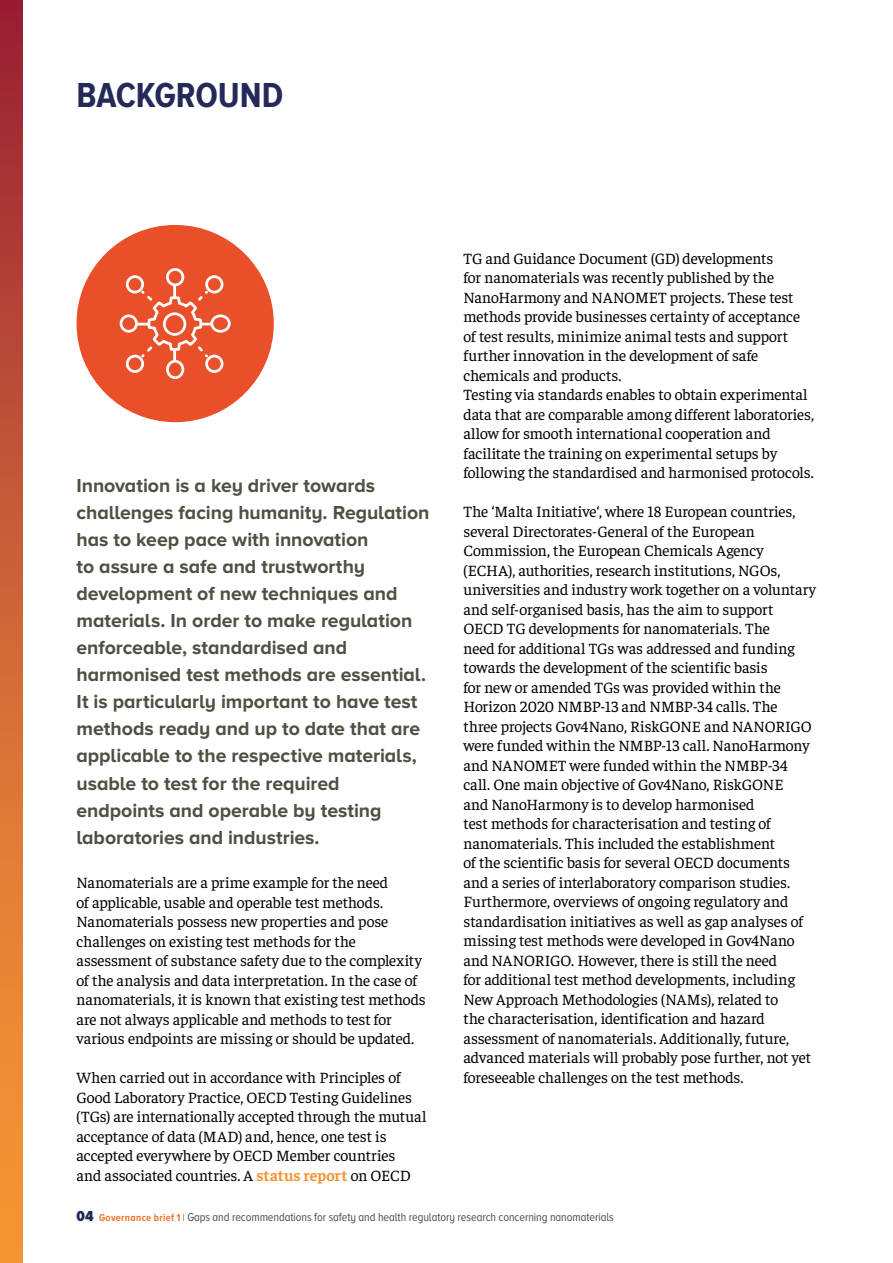
<style>
.page{position:relative;width:893px;height:1263px;background:#fff}
.page>*{position:absolute;margin:0;border:0;box-sizing:border-box;transform-origin:0 0}
.t1{font:700 36px "Proxima Nova A Cond";letter-spacing:-.005em;color:#232a57}
.t2{font:700 19.5px/27px "Proxima Nova A";letter-spacing:-.005em;color:#4c5143}
.t3{font:15.75px/19.5px "Faustina";letter-spacing:-.005em;color:#000}
.t4{font:12px "Proxima Nova A Cond";letter-spacing:-.005em;color:#4c5143}
.s1{font-weight:700;color:#f49432}
.s2{font-weight:900;font-size:15px;color:#232a57}
.s3{font-weight:700;font-size:10.5px;color:#ee772d}
.s4{font-size:10.5px}
</style>
<div class="page">
<div style="left:77px;top:225px;width:197px;height:197px;background:#e94f29;border-radius:50%"></div>
<svg style="left:119px;top:268px;width:112px;height:112px"></svg>
<div style="left:0;top:0;width:23px;height:1263px;background:linear-gradient(to bottom,#9c2536,#fda036)"></div>
<h1 class="t1" style="left:77px;top:75px;width:208px">BACKGROUND</h1>
<p class="t3" style="left:463px;top:248px;width:352px">TG and Guidance Document (GD) developments<br>for nanomaterials was recently published by the NanoHarmony and NANOMET projects. These test methods provide businesses certainty of acceptance of test results, minimize animal tests and support further innovation in the development of safe chemicals and products.<br>Testing via standards enables to obtain experimental data that are comparable among different laboratories, allow for smooth international cooperation and facilitate the training on experimental setups by following the standardised and harmonised protocols.</p>
<p class="t3" style="left:463px;top:501px;width:354px">The ‘Malta Initiative‘, where 18 European countries, several Directorates-General of the European Commission, the European Chemicals Agency (ECHA), authorities, research institutions, NGOs, universities and industry work together on a voluntary and self-organised basis, has the aim to support OECD TG developments for nanomaterials. The<br>need for additional TGs was addressed and funding towards the development of the scientific basis<br>for new or amended TGs was provided within the Horizon 2020 NMBP-13 and NMBP-34 calls. The<br>three projects Gov4Nano, RiskGONE and NANORIGO were funded within the NMBP-13 call. NanoHarmony and NANOMET were funded within the NMBP-34 call. One main objective of Gov4Nano, RiskGONE<br>and NanoHarmony is to develop harmonised<br>test methods for characterisation and testing of nanomaterials. This included the establishment<br>of the scientific basis for several OECD documents and a series of interlaboratory comparison studies.<br>Furthermore, overviews of ongoing regulatory and standardisation initiatives as well as gap analyses of missing test methods were developed in Gov4Nano and NANORIGO. However, there is still the need<br>for additional test method developments, including New Approach Methodologies (NAMs), related to<br>the characterisation, identification and hazard assessment of nanomaterials. Additionally, future, advanced materials will probably pose further, not yet foreseeable challenges on the test methods.</p>
<p class="t2" style="left:77px;top:472px;width:354px">Innovation is a key driver towards challenges facing humanity. Regulation has to keep pace with innovation<br>to assure a safe and trustworthy development of new techniques and materials. In order to make regulation enforceable, standardised and harmonised test methods are essential.<br>It is particularly important to have test methods ready and up to date that are applicable to the respective materials, usable to test for the required endpoints and operable by testing laboratories and industries.</p>
<p class="t3" style="left:77px;top:872px;width:351px">Nanomaterials are a prime example for the need<br>of applicable, usable and operable test methods.<br>Nanomaterials possess new properties and pose challenges on existing test methods for the assessment of substance safety due to the complexity of the analysis and data interpretation. In the case of nanomaterials, it is known that existing test methods are not always applicable and methods to test for various endpoints are missing or should be updated.</p>
<p class="t3" style="left:77px;top:1067px;width:351px">When carried out in accordance with Principles of Good Laboratory Practice, OECD Testing Guidelines (TGs) are internationally accepted through the mutual acceptance of data (MAD) and, hence, one test is accepted everywhere by OECD Member countries<br>and associated countries. A <span class="s1">status report</span> on OECD</p>
<p class="t4" style="left:77px;top:1210px;width:539px"><span class="s2">04</span> <span class="s3">Governance brief 1</span> <span class="s4">|</span> Gaps and recommendations for safety and health regulatory research concerning nanomaterials</p>
</div>
